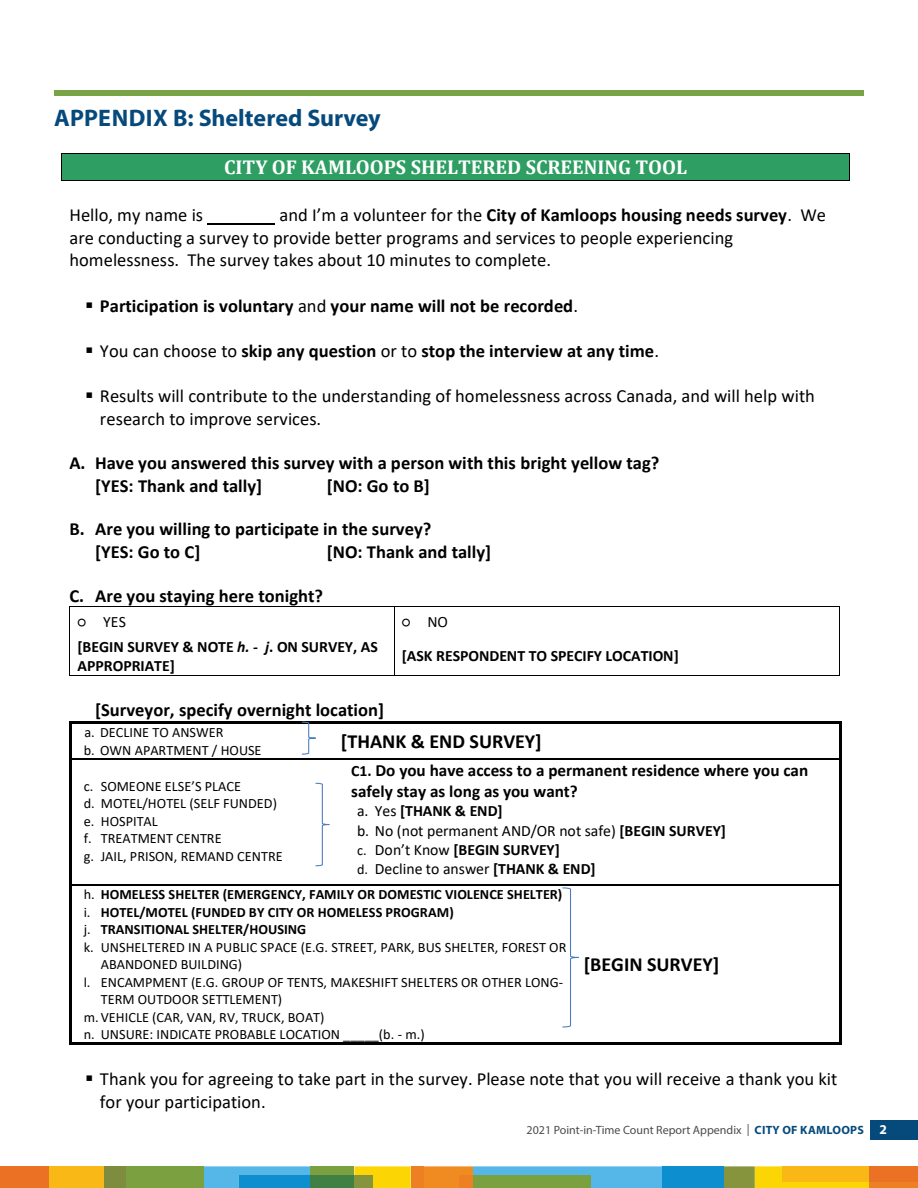
<style>
.page{position:relative;width:918px;height:1188px;background:#fff}
.page>*{position:absolute;margin:0;border:0;box-sizing:border-box;transform-origin:0 0}
.t1{font:700 24px "Myriad Pro";letter-spacing:.005em;color:#064a7c}
.t2{font:700 20.1px "Cambria";color:#fff}
.t3{font:700 20.1px "Calibri";color:#000}
.t4{font:18.6px/22.6px "Calibri";color:#000}
.t5{font:700 18.6px/22.6px "Calibri";color:#000}
.t6{font:700 17.1px/21px "Calibri";color:#000}
.t7{font:15.75px/19.2px "Calibri";color:#000}
.t8{font:700 15.75px/19.2px "Calibri";color:#000}
.t9{font:14.25px/17.4px "Calibri";color:#000}
.t10{font:700 14.25px "Calibri";color:#000}
.t11{font:12px "Myriad Pro";color:#4b4c4d}
.s1{font-weight:700}
.s2{font-weight:400}
.s3{font-style:italic}
.s4{font-size:15.75px}
.s5{font-size:14.25px}
.s6{font-weight:700;color:#064a7c}
.s7{font-weight:700;font-size:13.5px;color:#fff}
</style>
<div class="page">
<div style="left:870px;top:1120px;width:48px;height:19px;background:#064a7c"></div>
<div style="left:49px;top:1166px;width:55px;height:22px;background:#f9b816"></div>
<div style="left:0;top:1166px;width:49px;height:22px;background:#eb7224"></div>
<div style="left:126px;top:1166px;width:77px;height:22px;background:#7aa040"></div>
<div style="left:104px;top:1166px;width:22px;height:22px;background:#7d8c3f"></div>
<svg style="left:723px;top:1166px;width:195px;height:22px;background:#e3a91d"></svg>
<div style="left:662px;top:1166px;width:61px;height:22px;background:#0d8fcf"></div>
<svg style="left:203px;top:1166px;width:459px;height:22px;background:#7cad94"></svg>
<div style="left:411px;top:1166px;width:13px;height:22px;background:#ed8023"></div>
<div style="left:311px;top:1166px;width:43px;height:9px;background:#7aa040"></div>
<div style="left:354px;top:1175px;width:19px;height:13px;background:#86943e"></div>
<div style="left:311px;top:1175px;width:43px;height:13px;background:#418044"></div>
<div style="left:62px;top:154px;width:787px;height:26px;background:#2e9e63"></div>
<hr style="left:62px;top:153px;width:787px;height:1px;background:#000">
<hr style="left:62px;top:180px;width:787px;height:1px;background:#000">
<svg style="left:61px;top:153px;width:1px;height:28px"></svg>
<svg style="left:849px;top:153px;width:1px;height:28px"></svg>
<hr style="left:208px;top:223px;width:67px;height:1px;background:#000">
<hr style="left:70px;top:607px;width:324px;height:1px;background:#000">
<hr style="left:394px;top:607px;width:445px;height:1px;background:#000">
<hr style="left:69px;top:607px;width:1px;height:30px;background:#000">
<hr style="left:394px;top:607px;width:1px;height:30px;background:#000">
<hr style="left:839px;top:607px;width:1px;height:30px;background:#000">
<hr style="left:69px;top:637px;width:1px;height:38px;background:#000">
<hr style="left:70px;top:675px;width:324px;height:1px;background:#000">
<hr style="left:394px;top:637px;width:1px;height:38px;background:#000">
<hr style="left:394px;top:675px;width:445px;height:1px;background:#000">
<hr style="left:839px;top:637px;width:1px;height:38px;background:#000">
<hr style="left:72px;top:721px;width:261px;height:2px;background:#000">
<hr style="left:335px;top:721px;width:505px;height:2px;background:#000">
<hr style="left:69px;top:724px;width:3px;height:34px;background:#000">
<hr style="left:840px;top:724px;width:2px;height:34px;background:#000">
<hr style="left:72px;top:758px;width:261px;height:1px;background:#000">
<svg style="left:333px;top:758px;width:12px;height:1px"></svg>
<hr style="left:345px;top:758px;width:495px;height:1px;background:#000">
<hr style="left:69px;top:759px;width:3px;height:126px;background:#000">
<hr style="left:840px;top:759px;width:2px;height:126px;background:#000">
<hr style="left:72px;top:885px;width:271px;height:1px;background:#000">
<hr style="left:345px;top:885px;width:231px;height:1px;background:#000">
<hr style="left:577px;top:885px;width:262px;height:1px;background:#000">
<hr style="left:69px;top:886px;width:3px;height:157px;background:#000">
<hr style="left:72px;top:1043px;width:504px;height:2px;background:#000">
<hr style="left:577px;top:1043px;width:262px;height:2px;background:#000">
<hr style="left:840px;top:886px;width:2px;height:157px;background:#000">
<svg style="left:562px;top:885px;width:17px;height:143px"></svg>
<svg style="left:315px;top:782px;width:15px;height:85px"></svg>
<svg style="left:301px;top:721px;width:16px;height:34px"></svg>
<div style="left:54px;top:90px;width:810px;height:6px;background:#78a446"></div>
<h3 class="t1" style="left:54px;top:102px;width:328px">APPENDIX B: Sheltered Survey</h3>
<p class="t2" style="left:224px;top:153px;width:465px">CITY OF KAMLOOPS SHELTERED SCREENING TOOL</p>
<p class="t4" style="left:69px;top:203px;width:758px;text-indent:210px">and I’m a volunteer for the <span class="s1">City of Kamloops housing needs survey</span>. We are conducting a survey to provide better programs and services to people experiencing homelessness. The survey takes about 10 minutes to complete.</p>
<p class="t5" style="left:85px;top:294px;width:495px">▪ Participation is voluntary <span class="s2">and</span> your name will not be recorded<span class="s2">.</span></p>
<p class="t5" style="left:85px;top:339px;width:576px">▪ <span class="s2">You can choose to</span> skip any question <span class="s2">or to</span> stop the interview at any time<span class="s2">.</span></p>
<p class="t4" style="left:100px;top:384px;width:716px;text-indent:-15px">▪ Results will contribute to the understanding of homelessness across Canada, and will help with research to improve services.</p>
<p class="t5" style="left:95px;top:451px;width:566px;text-indent:-26px">A. Have you answered this survey with a person with this bright yellow tag? [YES: Thank and tally]</p>
<p class="t4" style="left:69px;top:203px;width:135px">Hello, my name is</p>
<p class="t5" style="left:327px;top:474px;width:105px">[NO: Go to B]</p>
<p class="t5" style="left:95px;top:517px;width:338px;text-indent:-26px">B. Are you willing to participate in the survey? [YES: Go to C]</p>
<p class="t5" style="left:327px;top:540px;width:166px">[NO: Thank and tally]</p>
<p class="t5" style="left:69px;top:584px;width:255px">C. Are you staying here tonight?</p>
<p class="t7" style="left:78px;top:612px;width:50px">○ YES</p>
<p class="t7" style="left:402px;top:612px;width:48px">○ NO</p>
<p class="t8" style="left:78px;top:637px;width:302px">[BEGIN SURVEY &amp; NOTE <span class="s3">h. - j</span>. ON SURVEY, AS<br>APPROPRIATE]</p>
<p class="t8" style="left:402px;top:646px;width:278px">[ASK RESPONDENT TO SPECIFY LOCATION]</p>
<p class="t5" style="left:95px;top:699px;width:290px">[Surveyor, specify overnight location]</p>
<p class="t9" style="left:84px;top:723px;width:179px">a. DECLINE TO ANSWER<br>b. OWN APARTMENT / HOUSE</p>
<p class="t3" style="left:341px;top:727px;width:202px">[THANK &amp; END SURVEY]</p>
<p class="t9" style="left:84px;top:777px;width:201px">c. SOMEONE ELSE’S PLACE<br>d. MOTEL/HOTEL (SELF FUNDED) e. HOSPITAL<br>f. TREATMENT CENTRE<br>g. JAIL, PRISON, REMAND CENTRE</p>
<p class="t6" style="left:351px;top:759px;width:459px"><span class="s4">C1.</span> Do you have access to a permanent residence where you can safely stay as long as you want?</p>
<p class="t7" style="left:357px;top:801px;width:370px">a. Yes <span class="s1">[THANK &amp; END]<br></span>b. No (not permanent AND/OR not safe) <span class="s1">[BEGIN SURVEY] </span><span class="s5">c.</span> Don’t Know <span class="s1">[BEGIN SURVEY]<br></span><span class="s5">d.</span> Decline to answer <span class="s1">[THANK &amp; END]</span></p>
<p class="t10" style="left:84px;top:885px;width:480px"><span class="s2">h.</span> HOMELESS SHELTER (EMERGENCY, FAMILY OR DOMESTIC VIOLENCE SHELTER)</p>
<p class="t10" style="left:84px;top:902px;width:372px"><span class="s2">i.</span> HOTEL/MOTEL (FUNDED BY CITY OR HOMELESS PROGRAM)</p>
<p class="t10" style="left:84px;top:920px;width:224px"><span class="s2">j.</span> TRANSITIONAL SHELTER/HOUSING</p>
<p class="t9" style="left:84px;top:938px;width:484px">k. UNSHELTERED IN A PUBLIC SPACE (E.G. STREET, PARK, BUS SHELTER, FOREST OR</p>
<p class="t9" style="left:101px;top:955px;width:143px">ABANDONED BUILDING)</p>
<p class="t9" style="left:84px;top:973px;width:481px">l. ENCAMPMENT (E.G. GROUP OF TENTS, MAKESHIFT SHELTERS OR OTHER LONG-</p>
<p class="t9" style="left:101px;top:990px;width:183px">TERM OUTDOOR SETTLEMENT)</p>
<p class="t9" style="left:84px;top:1008px;width:242px">m. VEHICLE (CAR, VAN, RV, TRUCK, BOAT)</p>
<p class="t9" style="left:84px;top:1025px;width:343px">n. UNSURE: INDICATE PROBABLE LOCATION _____(b. - m.)</p>
<p class="t3" style="left:584px;top:950px;width:137px">[BEGIN SURVEY]</p>
<p class="t4" style="left:100px;top:1067px;width:739px;text-indent:-15px">▪ Thank you for agreeing to take part in the survey. Please note that you will receive a thank you kit for your participation.</p>
<p class="t11" style="left:527px;top:1123px;width:362px">2021 Point-in-Time Count Report Appendix | <span class="s6">CITY OF KAMLOOPS</span> <span class="s7">2</span></p>
</div>
